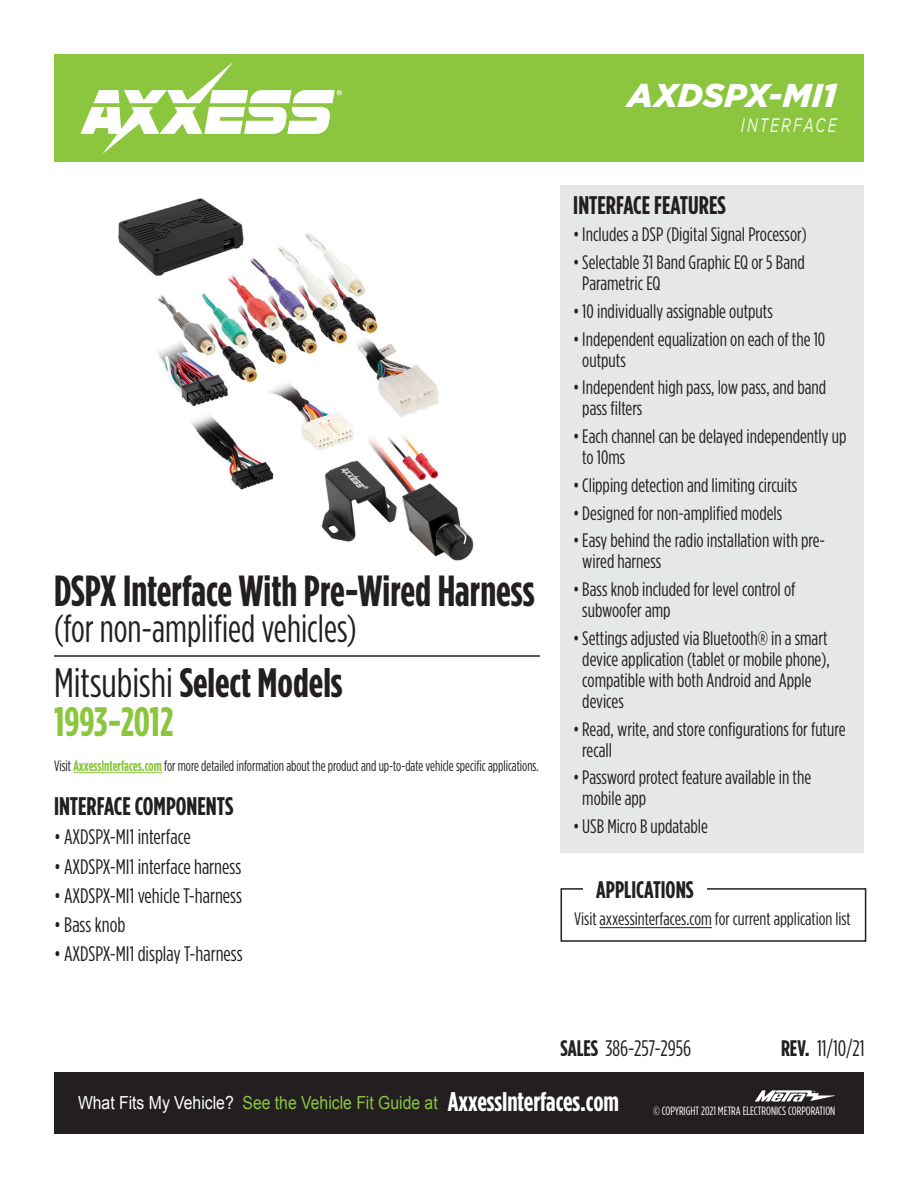
<style>
.page{position:relative;width:918px;height:1188px;background:#fff}
.page>*{position:absolute;margin:0;border:0;box-sizing:border-box;transform-origin:0 0}
.t1{font:700 43.5px "Gotham Condensed";color:#231f20;scale:.96 1}
.t2{font:700 41.1px/39px "Gotham Condensed";color:#231f20}
.t3{font:39px "Gotham Condensed";color:#231f20;scale:.96 1}
.t4{font:italic 900 33px "Gotham";color:#fff}
.t5{font:700 27px "Gotham Condensed";color:#fff}
.t6{font:700 25.5px "Gotham Condensed";color:#231f20}
.t7{font:700 24px "Gotham Condensed";color:#231f20}
.t8{font:22.5px "Gotham Condensed";color:#231f20}
.t9{font:21px "Gotham Condensed";color:#231f20}
.t10{font:19.5px/21px "Gotham Condensed";color:#231f20}
.t11{font:italic 19.5px "Gotham";letter-spacing:.15em;color:#fff;scale:.7 1}
.t12{font:18px "Gotham Condensed";color:#231f20}
.t13{font:18px "Arial";color:#8bc63e;scale:.88 1}
.t14{font:18px "Arial";color:#fff;scale:.88 1}
.t15{font:15px "Gotham Condensed";color:#231f20;scale:.93 1}
.t16{font:12px "Gotham Condensed";color:#fff}
.s1{font-weight:400}
.s2{color:#8bc63e}
.s3{font-weight:700;color:#8bc63e}
.s4{font-weight:700}
</style>
<div class="page">
<div style="left:54px;top:1072px;width:810px;height:62px;background:#231f20"></div>
<div style="left:54px;top:54px;width:810px;height:108px;background:#8bc63e"></div>
<svg style="left:80px;top:62px;width:262px;height:92px"></svg>
<svg style="left:755px;top:1090px;width:80px;height:12px"></svg>
<div style="left:561px;top:186px;width:303px;height:667px;background:#e6e7e9"></div>
<img style="left:118px;top:198px;width:356px;height:363px">
<hr style="left:73px;top:772px;width:89px;height:1px;background:#8bc63e">
<hr style="left:54px;top:655px;width:486px;height:2px;background:#231f20">
<div style="left:561px;top:888px;width:305px;height:54px;border:2px solid #231f20"></div>
<hr style="left:600px;top:927px;width:112px;height:1px;background:#231f20">
<div style="left:583px;top:878px;width:124px;height:20px;background:#fff"></div>
<h3 class="t4" style="left:628px;top:77px;width:211px">AXDSPX-MI1</h3>
<h1 class="t1" style="left:54px;top:566px;width:502px">DSPX Interface With Pre-Wired Harness</h1>
<h3 class="t3" style="left:54px;top:607px;width:317px">(for non-amplified vehicles)</h3>
<h2 class="t2" style="left:54px;top:662px;width:290px"><span class="s1">Mitsubishi</span> Select Models<br><span class="s2">1993-2012</span></h2>
<p class="t15" style="left:54px;top:757px;width:523px">Visit <span class="s3">AxxessInterfaces.com</span> for more detailed information about the product and up-to-date vehicle specific applications.</p>
<h3 class="t6" style="left:54px;top:792px;width:181px">INTERFACE COMPONENTS</h3>
<p class="t9" style="left:54px;top:826px;width:138px">• AXDSPX-MI1 interface</p>
<p class="t9" style="left:54px;top:855px;width:189px">• AXDSPX-MI1 interface harness</p>
<p class="t9" style="left:54px;top:884px;width:190px">• AXDSPX-MI1 vehicle T-harness</p>
<p class="t9" style="left:54px;top:913px;width:73px">• Bass knob</p>
<p class="t9" style="left:54px;top:943px;width:190px">• AXDSPX-MI1 display T-harness</p>
<p class="t11" style="left:741px;top:115px;width:138px">INTERFACE</p>
<h3 class="t6" style="left:573px;top:190px;width:154px">INTERFACE FEATURES</h3>
<p class="t10" style="left:573px;top:224px;width:235px">•Includes a DSP (Digital Signal Processor)</p>
<p class="t10" style="left:582px;top:252px;width:224px;text-indent:-9px">•Selectable 31 Band Graphic EQ or 5 Band<br>Parametric EQ</p>
<p class="t10" style="left:573px;top:300px;width:201px">•10 individually assignable outputs</p>
<p class="t10" style="left:582px;top:328px;width:244px;text-indent:-9px">•Independent equalization on each of the 10 outputs</p>
<p class="t10" style="left:582px;top:377px;width:245px;text-indent:-9px">•Independent high pass, low pass, and band pass filters</p>
<p class="t10" style="left:582px;top:426px;width:266px;text-indent:-9px">•Each channel can be delayed independently up to 10ms</p>
<p class="t10" style="left:573px;top:474px;width:226px">•Clipping detection and limiting circuits</p>
<p class="t10" style="left:573px;top:502px;width:211px">• Designed for non-amplified models</p>
<p class="t10" style="left:582px;top:530px;width:244px;text-indent:-9px">•Easy behind the radio installation with pre&shy;wired harness</p>
<p class="t10" style="left:582px;top:579px;width:215px;text-indent:-9px">•Bass knob included for level control of subwoofer amp</p>
<p class="t10" style="left:582px;top:627px;width:249px;text-indent:-9px">•Settings adjusted via Bluetooth® in a smart device application (tablet or mobile phone), compatible with both Android and Apple devices</p>
<p class="t10" style="left:582px;top:718px;width:265px;text-indent:-9px">•Read, write, and store configurations for future recall</p>
<p class="t10" style="left:582px;top:767px;width:230px;text-indent:-9px">•Password protect feature available in the mobile app</p>
<p class="t10" style="left:573px;top:816px;width:136px">• USB Micro B updatable</p>
<p class="t7" style="left:596px;top:876px;width:99px">APPLICATIONS</p>
<p class="t12" style="left:574px;top:909px;width:278px">Visit axxessinterfaces.com for current application list</p>
<p class="t8" style="left:561px;top:1036px;width:132px"><span class="s4">SALES</span> 386-257-2956</p>
<p class="t8" style="left:781px;top:1036px;width:85px"><span class="s4">REV.</span> 11/10/21</p>
<p class="t14" style="left:78px;top:1091px;width:179px">What Fits My Vehicle?</p>
<h3 class="t5" style="left:448px;top:1087px;width:173px">AxxessInterfaces.com</h3>
<p class="t13" style="left:243px;top:1091px;width:223px">See the Vehicle Fit Guide at</p>
<p class="t16" style="left:654px;top:1105px;width:183px">© COPYRIGHT 2021 METRA ELECTRONICS CORPORATION</p>
</div>
